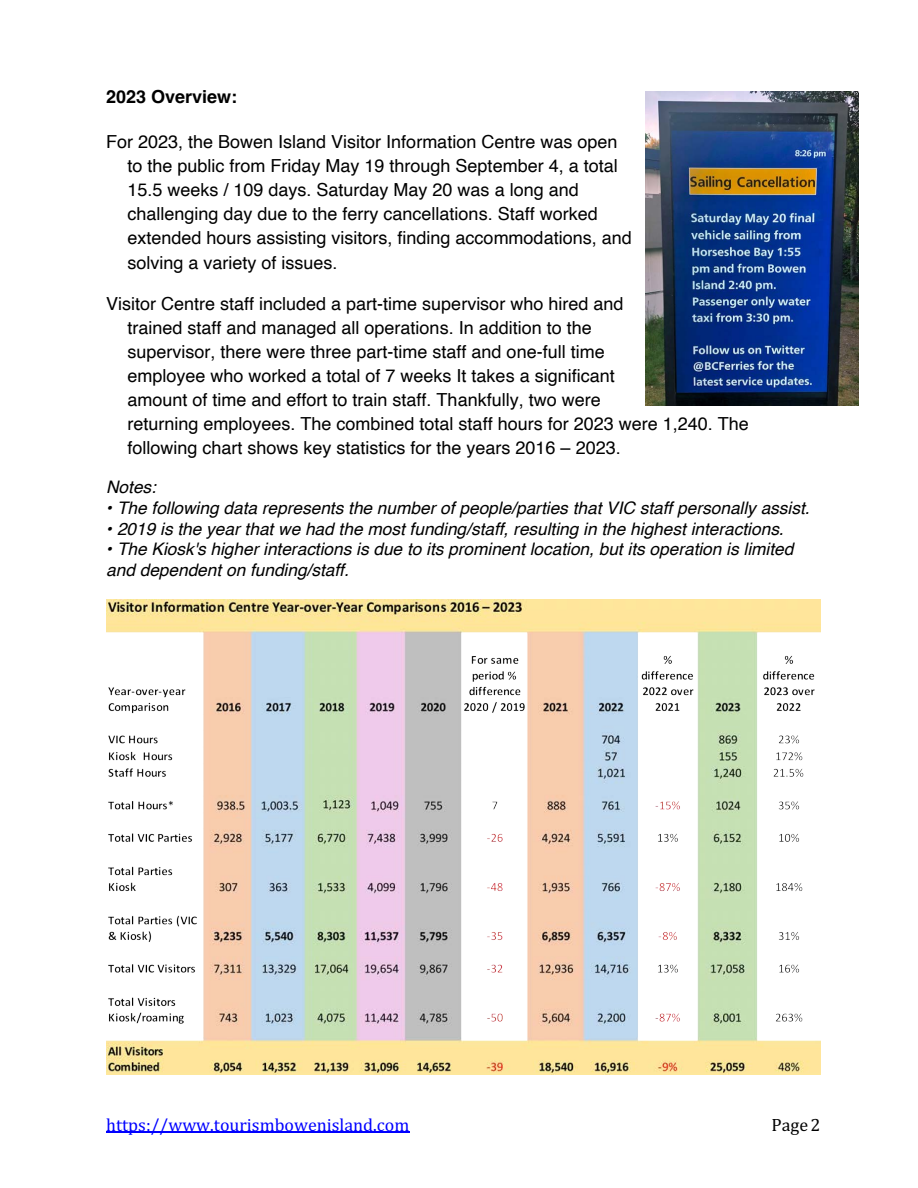
<style>
.page{position:relative;width:918px;height:1188px;background:#fff}
.page>*{position:absolute;margin:0;border:0;box-sizing:border-box;transform-origin:0 0}
.t1{font:18px/24px "Helvetica";color:#000}
.t2{font:18px "Cambria";color:#00f}
.t3{font:700 18px "Helvetica";color:#000}
.t4{font:18px "Cambria";color:#000}
.t5{font:italic 17.25px/20.9px "Helvetica";color:#000}
</style>
<div class="page">
<hr style="left:106px;top:1132px;width:303px;height:1px;background:#00f">
<img style="left:106px;top:600px;width:714px;height:474px">
<img style="left:646px;top:92px;width:212px;height:314px">
<p class="t3" style="left:106px;top:89px;width:133px">2023 Overview:</p>
<p class="t1" style="left:127px;top:131px;width:506px;text-indent:-21px">For 2023, the Bowen Island Visitor Information Centre was open to the public from Friday May 19 through September 4, a total 15.5 weeks / 109 days. Saturday May 20 was a long and challenging day due to the ferry cancellations. Staff worked extended hours assisting visitors, finding accommodations, and solving a variety of issues.</p>
<p class="t1" style="left:127px;top:293px;width:623px;text-indent:-21px">Visitor Centre staff included a part-time supervisor who hired and<br>trained staff and managed all operations. In addition to the<br>supervisor, there were three part-time staff and one-full time<br>employee who worked a total of 7 weeks It takes a significant<br>amount of time and effort to train staff. Thankfully, two were<br>returning employees. The combined total staff hours for 2023 were 1,240. The following chart shows key statistics for the years 2016 – 2023.</p>
<p class="t5" style="left:106px;top:478px;width:51px">Notes:</p>
<p class="t5" style="left:106px;top:499px;width:705px">• The following data represents the number of people/parties that VIC staff personally assist.</p>
<p class="t5" style="left:106px;top:520px;width:679px">• 2019 is the year that we had the most funding/staff, resulting in the highest interactions.</p>
<p class="t5" style="left:106px;top:540px;width:689px">• The Kiosk's higher interactions is due to its prominent location, but its operation is limited and dependent on funding/staff.</p>
<p class="t2" style="left:106px;top:1114px;width:305px">https://www.tourismbowenisland.com</p>
<p class="t4" style="left:772px;top:1114px;width:50px">Page 2</p>
</div>
